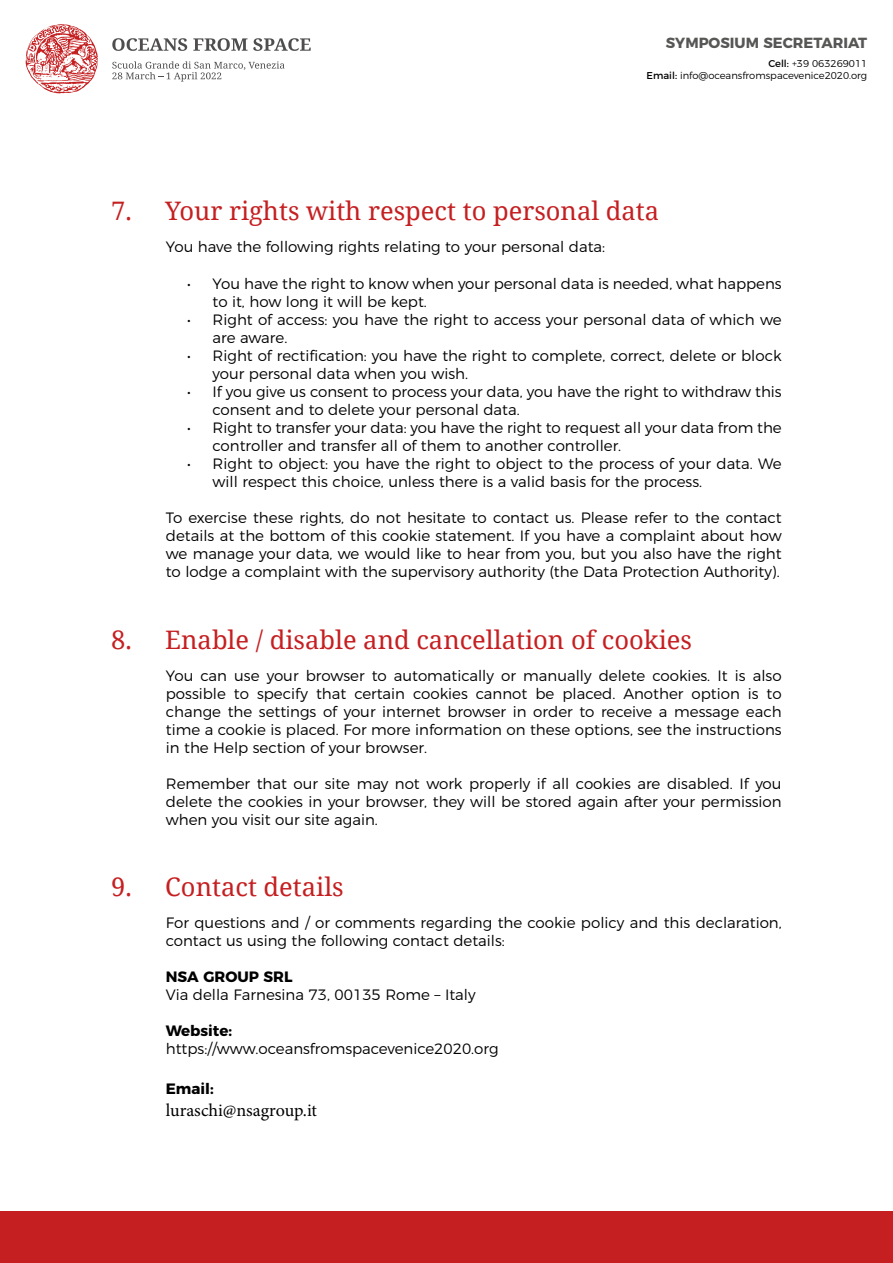
<style>
.page{position:relative;width:893px;height:1263px;background:#fff}
.page>*{position:absolute;margin:0;border:0;box-sizing:border-box;transform-origin:0 0}
.t1{font:25.5px "Noto Serif";color:#c51f21}
.t2{font:18px "Minion Pro";letter-spacing:-.005em;color:#000}
.t3{font:300 15px/18px "Montserrat";color:#000}
.t4{font:700 15px "Montserrat";color:#000}
.t5{font:700 14.7px "Montserrat";color:#575756}
.t6{font:300 9.9px/11.9px "Montserrat";color:#000;text-align:right}
.s1{font-weight:400}
</style>
<div class="page">
<div style="left:0;top:1212px;width:893px;height:51px;background:#c51f21"></div>
<svg style="left:26px;top:24px;width:72px;height:69px"></svg>
<svg style="left:112px;top:38px;width:75px;height:13px"></svg>
<svg style="left:193px;top:38px;width:118px;height:13px"></svg>
<svg style="left:112px;top:61px;width:173px;height:20px"></svg>
<p class="t5" style="left:666px;top:31px;width:203px">SYMPOSIUM SECRETARIAT</p>
<p class="t6" style="left:647px;top:57px;width:222px"><span class="s1">Cell:</span> +39 063269011<br><span class="s1">Email:</span> info@oceansfromspacevenice2020.org</p>
<h1 class="t1" style="left:111px;top:194px;width:549px">7. Your rights with respect to personal data</h1>
<p class="t3" style="left:166px;top:237px;width:441px">You have the following rights relating to your personal data:</p>
<p class="t3" style="left:213px;top:273px;width:571px;text-indent:-26px">• You have the right to know when your personal data is needed, what happens to it, how long it will be kept.</p>
<p class="t3" style="left:213px;top:309px;width:570px;text-indent:-26px">• Right of access: you have the right to access your personal data of which we are aware.</p>
<p class="t3" style="left:213px;top:345px;width:571px;text-indent:-26px">• Right of rectification: you have the right to complete, correct, delete or block your personal data when you wish.</p>
<p class="t3" style="left:213px;top:381px;width:571px;text-indent:-26px">• If you give us consent to process your data, you have the right to withdraw this consent and to delete your personal data.</p>
<p class="t3" style="left:213px;top:417px;width:571px;text-indent:-26px">• Right to transfer your data: you have the right to request all your data from the controller and transfer all of them to another controller.</p>
<p class="t3" style="left:213px;top:453px;width:570px;text-indent:-26px">• Right to object: you have the right to object to the process of your data. We will respect this choice, unless there is a valid basis for the process.</p>
<p class="t3" style="left:166px;top:507px;width:617px;text-align:justify">To exercise these rights, do not hesitate to contact us. Please refer to the contact details at the bottom of this cookie statement. If you have a complaint about how we manage your data, we would like to hear from you, but you also have the right to lodge a complaint with the supervisory authority (the Data Protection Authority).</p>
<h1 class="t1" style="left:111px;top:622px;width:582px">8. Enable / disable and cancellation of cookies</h1>
<p class="t3" style="left:166px;top:665px;width:617px;text-align:justify">You can use your browser to automatically or manually delete cookies. It is also possible to specify that certain cookies cannot be placed. Another option is to change the settings of your internet browser in order to receive a message each time a cookie is placed. For more information on these options, see the instructions in the Help section of your browser.</p>
<p class="t3" style="left:166px;top:773px;width:617px;text-align:justify">Remember that our site may not work properly if all cookies are disabled. If you delete the cookies in your browser, they will be stored again after your permission when you visit our site again.</p>
<h1 class="t1" style="left:111px;top:869px;width:234px">9. Contact details</h1>
<p class="t3" style="left:166px;top:913px;width:617px">For questions and / or comments regarding the cookie policy and this declaration, contact us using the following contact details:</p>
<p class="t4" style="left:166px;top:965px;width:128px">NSA GROUP SRL</p>
<p class="t3" style="left:166px;top:985px;width:311px">Via della Farnesina 73, 00135 Rome – Italy</p>
<p class="t4" style="left:166px;top:1019px;width:68px">Website:</p>
<p class="t3" style="left:166px;top:1039px;width:334px">https://www.oceansfromspacevenice2020.org</p>
<p class="t4" style="left:166px;top:1076px;width:49px">Email:</p>
<p class="t2" style="left:166px;top:1098px;width:153px">luraschi@nsagroup.it</p>
</div>
